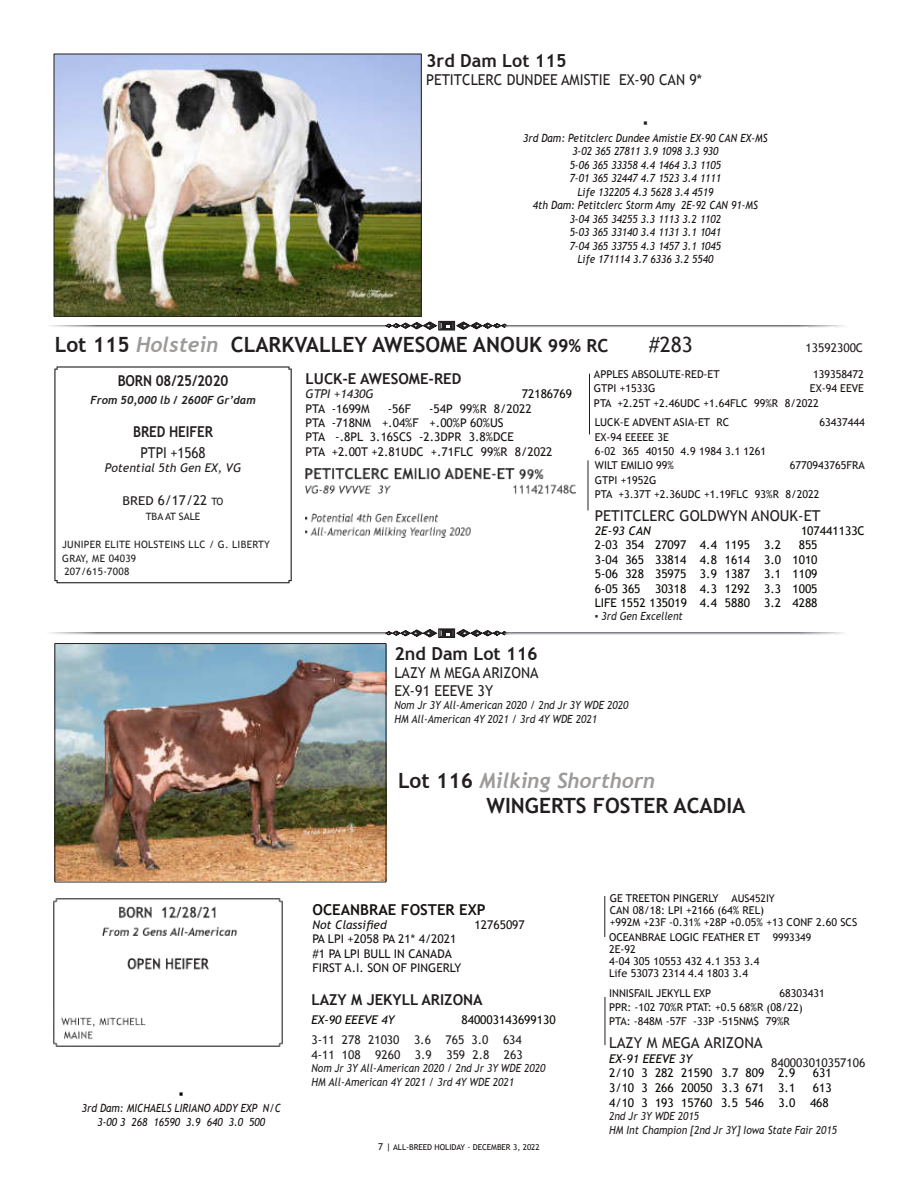
<style>
.page{position:relative;width:918px;height:1188px;background:#fff}
.page>*{position:absolute;margin:0;border:0;box-sizing:border-box;transform-origin:0 0}
.t1{font:700 21px "Trebuchet MS";color:#231f20}
.t2{font:italic 700 21px "Trebuchet";color:#9d9b9a}
.t3{font:21px "Trebuchet MS";color:#231f20}
.t4{font:700 18px "Trebuchet MS";color:#231f20}
.t5{font:15px/18px "Trebuchet MS";color:#231f20;scale:.95 1}
.t6{font:15px "Trebuchet MS";color:#231f20}
.t7{font:700 15px "Trebuchet MS";color:#231f20}
.t8{font:700 15px "Trebuchet MS";color:#231f20;scale:.9 1}
.t9{font:700 15px "Trebuchet MS";color:#161211}
.t10{font:15px "Trebuchet MS";color:#231f20;scale:.9 1}
.t11{font:700 15px "Trebuchet MS";color:#080704;scale:.9 1}
.t12{font:13.5px "Trebuchet MS";color:#231f20}
.t13{font:12px/14.4px "Trebuchet MS";color:#080704;text-align:justify}
.t14{font:12px/14.4px "Trebuchet MS";color:#161211}
.t15{font:12px/15px "Trebuchet MS";color:#231f20}
.t16{font:italic 12px "Trebuchet MS";color:#080704}
.t17{font:italic 12px "Trebuchet MS";color:#231f20}
.t18{font:italic 12px "Trebuchet MS";color:#161211}
.t19{font:italic 11.25px/13.5px "Trebuchet MS";color:#161211;text-align:center;scale:.9 1}
.t20{font:italic 11.25px/13.5px "Trebuchet MS";color:#231f20;scale:.9 1}
.t21{font:italic 700 11.25px "Trebuchet";color:#231f20}
.t22{font:10.8px/14.4px "Trebuchet MS";color:#161211}
.t23{font:10.2px/13.5px "Trebuchet MS";letter-spacing:.025em;color:#231f20}
.t24{font:10.2px "Trebuchet MS";color:#231f20}
.t25{font:8.1px "Trebuchet MS";color:#161211}
.s1{font-family:"Trebuchet";font-style:italic;color:#9d9b9a}
.s2{font-size:18px}
.s3{font-size:12.15px}
.s4{font-size:10.2px}
.s5{font-family:"Trebuchet MS";font-style:normal;color:#231f20}
.s6{font-size:10.5px}
.s7{font-size:9.45px}
</style>
<div class="page">
<img style="left:56px;top:56px;width:364px;height:259px">
<div style="left:54px;top:54px;width:368px;height:263px;border:1px solid #231f20"></div>
<img style="left:56px;top:645px;width:328px;height:235px">
<div style="left:54px;top:643px;width:332px;height:239px;border:1px solid #231f20"></div>
<img style="left:306px;top:469px;width:269px;height:69px">
<hr style="left:588px;top:460px;width:1px;height:50px;background:#231f20">
<svg style="left:54px;top:366px;width:238px;height:217px"></svg>
<img style="left:49px;top:325px;width:337px;height:2px">
<div style="left:438px;top:321px;width:17px;height:10px;border:1px solid #231f20"></div>
<div style="left:440px;top:322px;width:14px;height:8px;border:1px solid #231f20"></div>
<div style="left:441px;top:322px;width:12px;height:7px;border:1px solid #231f20"></div>
<div style="left:442px;top:323px;width:9px;height:5px;background:#231f20"></div>
<svg style="left:446px;top:325px;width:4px;height:3px"></svg>
<svg style="left:456px;top:322px;width:52px;height:8px"></svg>
<svg style="left:386px;top:322px;width:51px;height:8px"></svg>
<img style="left:52px;top:633px;width:334px;height:1px">
<div style="left:438px;top:628px;width:17px;height:10px;border:1px solid #231f20"></div>
<div style="left:440px;top:629px;width:14px;height:8px;border:1px solid #231f20"></div>
<div style="left:441px;top:630px;width:12px;height:7px;border:1px solid #231f20"></div>
<svg style="left:442px;top:630px;width:9px;height:6px"></svg>
<svg style="left:456px;top:629px;width:52px;height:8px"></svg>
<svg style="left:386px;top:629px;width:51px;height:8px"></svg>
<hr style="left:589px;top:374px;width:1px;height:60px;background:#231f20">
<hr style="left:605px;top:997px;width:1px;height:48px;background:#231f20">
<hr style="left:604px;top:896px;width:1px;height:41px;background:#231f20">
<img style="left:54px;top:898px;width:228px;height:148px">
<h2 class="t4" style="left:426px;top:54px;width:142px">3rd Dam Lot 115</h2>
<h3 class="t5" style="left:426px;top:72px;width:292px">PETITCLERC DUNDEE AMISTIE EX-90 CAN 9*</h3>
<h3 class="t8" style="left:643px;top:117px;width:7px">▪</h3>
<p class="t19" style="left:523px;top:132px;width:273px">3rd Dam: Petitclerc Dundee Amistie EX-90 CAN EX-MS 3-02 365 27811 3.9 1098 3.3 930<br>5-06 365 33358 4.4 1464 3.3 1105<br>7-01 365 32447 4.7 1523 3.4 1111<br>Life 132205 4.3 5628 3.4 4519<br>4th Dam: Petitclerc Storm Amy 2E-92 CAN 91-MS 3-04 365 34255 3.3 1113 3.2 1102<br>5-03 365 33140 3.4 1131 3.1 1041<br>7-04 365 33755 4.3 1457 3.1 1045<br>Life 171114 3.7 6336 3.2 5540</p>
<h1 class="t1" style="left:55px;top:337px;width:555px">Lot 115 <span class="s1">Holstein</span> CLARKVALLEY AWESOME ANOUK <span class="s2">99% RC</span></h1>
<h1 class="t3" style="left:649px;top:337px;width:46px">#283</h1>
<p class="t15" style="left:806px;top:342px;width:59px">13592300C</p>
<h3 class="t8" style="left:118px;top:374px;width:125px">BORN 08/25/2020</h3>
<p class="t21" style="left:90px;top:395px;width:167px">From 50,000 lb / 2600F Gr’dam</p>
<h3 class="t8" style="left:133px;top:425px;width:90px">BRED HEIFER</h3>
<h3 class="t10" style="left:141px;top:446px;width:74px">PTPI +1568</h3>
<p class="t17" style="left:105px;top:463px;width:138px">Potential 5th Gen EX, VG</p>
<p class="t12" style="left:123px;top:495px;width:102px"><span class="s3">BRED</span> 6/17/22 <span class="s4">TO</span></p>
<p class="t24" style="left:146px;top:512px;width:56px">TBA AT SALE</p>
<p class="t23" style="left:62px;top:539px;width:209px">JUNIPER ELITE HOLSTEINS LLC / G. LIBERTY<br>GRAY, ME 04039<br>207/615-7008</p>
<h3 class="t7" style="left:306px;top:373px;width:157px">LUCK-E AWESOME-RED</h3>
<p class="t17" style="left:306px;top:389px;width:70px">GTPI +1430G</p>
<p class="t13" style="left:522px;top:388px;width:52px">72186769</p>
<p class="t14" style="left:306px;top:402px;width:66px">PTA -1699M</p>
<p class="t14" style="left:388px;top:402px;width:25px">-56F</p>
<p class="t14" style="left:306px;top:402px;width:249px;text-indent:124px">-54P 99%R 8/2022<br>PTA -718NM +.04%F +.00%P 60%US<br>PTA -.8PL 3.16SCS -2.3DPR 3.8%DCE<br>PTA +2.00T +2.81UDC +.71FLC 99%R 8/2022</p>
<p class="t22" style="left:594px;top:368px;width:127px">APPLES ABSOLUTE-RED-ET</p>
<p class="t22" style="left:813px;top:368px;width:52px">139358472</p>
<p class="t22" style="left:594px;top:382px;width:63px">GTPI +1533G</p>
<p class="t22" style="left:594px;top:382px;width:272px;text-indent:216px">EX-94 EEVE<br>PTA +2.25T +2.46UDC +1.64FLC 99%R 8/2022</p>
<p class="t22" style="left:595px;top:416px;width:136px">LUCK-E ADVENT ASIA-ET RC</p>
<p class="t22" style="left:820px;top:416px;width:47px">63437444</p>
<p class="t22" style="left:595px;top:431px;width:173px">EX-94 EEEEE 3E<br>6-02 365 40150 4.9 1984 3.1 1261</p>
<p class="t22" style="left:595px;top:459px;width:81px">WILT EMILIO 99%</p>
<p class="t22" style="left:790px;top:459px;width:76px">6770943765FRA</p>
<p class="t22" style="left:595px;top:474px;width:226px">GTPI +1952G<br>PTA +3.37T +2.36UDC +1.19FLC 93%R 8/2022</p>
<h3 class="t6" style="left:595px;top:509px;width:227px">PETITCLERC GOLDWYN ANOUK-ET</h3>
<p class="t16" style="left:595px;top:526px;width:58px">2E-93 CAN</p>
<p class="t13" style="left:801px;top:525px;width:65px">107441133C</p>
<p class="t13" style="left:595px;top:539px;width:188px">2-03 354 27097 4.4 1195 3.2</p>
<p class="t13" style="left:595px;top:539px;width:224px;text-indent:204px">855<br>3-04 365 33814 4.8 1614 3.0 1010<br>5-06 328 35975 3.9 1387 3.1 1109<br>6-05 365 30318 4.3 1292 3.3 1005<br>LIFE 1552 135019 4.4 5880 3.2 4288</p>
<p class="t20" style="left:595px;top:611px;width:99px">▪ 3rd Gen Excellent</p>
<h2 class="t4" style="left:394px;top:647px;width:145px">2nd Dam Lot 116</h2>
<h3 class="t5" style="left:394px;top:665px;width:153px">LAZY M MEGA ARIZONA<br>EX-91 EEEVE 3Y</h3>
<p class="t20" style="left:394px;top:700px;width:262px">Nom Jr 3Y All-American 2020 / 2nd Jr 3Y WDE 2020<br>HM All-American 4Y 2021 / 3rd 4Y WDE 2021</p>
<h1 class="t2" style="left:398px;top:772px;width:258px"><span class="s5">Lot 116</span> Milking Shorthorn</h1>
<h1 class="t1" style="left:487px;top:797px;width:260px">WINGERTS FOSTER ACADIA</h1>
<h3 class="t11" style="left:179px;top:1088px;width:7px">▪</h3>
<p class="t19" style="left:82px;top:1103px;width:223px">3rd Dam: MICHAELS LIRIANO ADDY EXP N/C<br>3-00 3 268 16590 3.9 640 3.0 500</p>
<p class="t22" style="left:610px;top:893px;width:249px;line-height:12px">GE TREETON PINGERLY <span class="s6">AUS452IY<br></span>CAN 08/18: LPI +2166 (64% REL)<br>+992M +23F -0.31% +28P +0.05% +13 CONF 2.60 SCS</p>
<h3 class="t9" style="left:313px;top:903px;width:175px">OCEANBRAE FOSTER EXP</h3>
<p class="t18" style="left:313px;top:920px;width:76px">Not Classified</p>
<p class="t14" style="left:475px;top:919px;width:52px">12765097</p>
<p class="t14" style="left:313px;top:933px;width:150px">PA LPI +2058 PA 21* 4/2021 #1 PA LPI BULL IN CANADA<br>FIRST A.I. SON OF PINGERLY</p>
<p class="t22" style="left:609px;top:932px;width:204px;line-height:12px">OCEANBRAE LOGIC FEATHER ET <span class="s6">9993349<br></span>2E-92<br>4-04 305 10553 432 4.1 353 3.4<br>Life 53073 2314 4.4 1803 3.4</p>
<p class="t22" style="left:609px;top:986px;width:104px">INNISFAIL JEKYLL EXP</p>
<p class="t22" style="left:609px;top:986px;width:217px;text-indent:170px">68303431<br>PPR: -102 70%R PTAT: +0.5 68%R (08/22)<br>PTA: -848M -57F -33P -515NM$ 79%R</p>
<h3 class="t7" style="left:311px;top:993px;width:173px">LAZY M JEKYLL ARIZONA</h3>
<p class="t16" style="left:311px;top:1015px;width:85px">EX-90 EEEVE 4Y</p>
<p class="t13" style="left:461px;top:1014px;width:96px">840003143699130</p>
<p class="t15" style="left:311px;top:1033px;width:213px">3-11 278 21030 3.6 765 3.0 634<br>4-11 108 9260 3.9 359 2.8 263</p>
<p class="t20" style="left:311px;top:1062px;width:262px">Nom Jr 3Y All-American 2020 / 2nd Jr 3Y WDE 2020<br>HM All-American 4Y 2021 / 3rd 4Y WDE 2021</p>
<h3 class="t6" style="left:609px;top:1037px;width:155px">LAZY M MEGA ARIZONA</h3>
<p class="t16" style="left:609px;top:1054px;width:85px">EX-91 EEEVE 3Y</p>
<p class="t15" style="left:771px;top:1057px;width:96px">840003010357106</p>
<p class="t13" style="left:609px;top:1067px;width:188px">2/10 3 282 21590 3.7 809 2.9</p>
<p class="t13" style="left:813px;top:1067px;width:20px">631</p>
<p class="t13" style="left:609px;top:1081px;width:188px">3/10 3 266 20050 3.3 671 3.1</p>
<p class="t13" style="left:609px;top:1081px;width:224px;line-height:15px;text-align:right">613<br>4/10 3 193 15760 3.5 546 3.0 468</p>
<p class="t20" style="left:609px;top:1110px;width:255px">2nd Jr 3Y WDE 2015<br>HM Int Champion [2nd Jr 3Y] Iowa State Fair 2015</p>
<p class="t25" style="left:378px;top:1144px;width:163px"><span class="s7">7 |</span> ALL-BREED HOLIDAY - DECEMBER 3, 2022</p>
</div>
